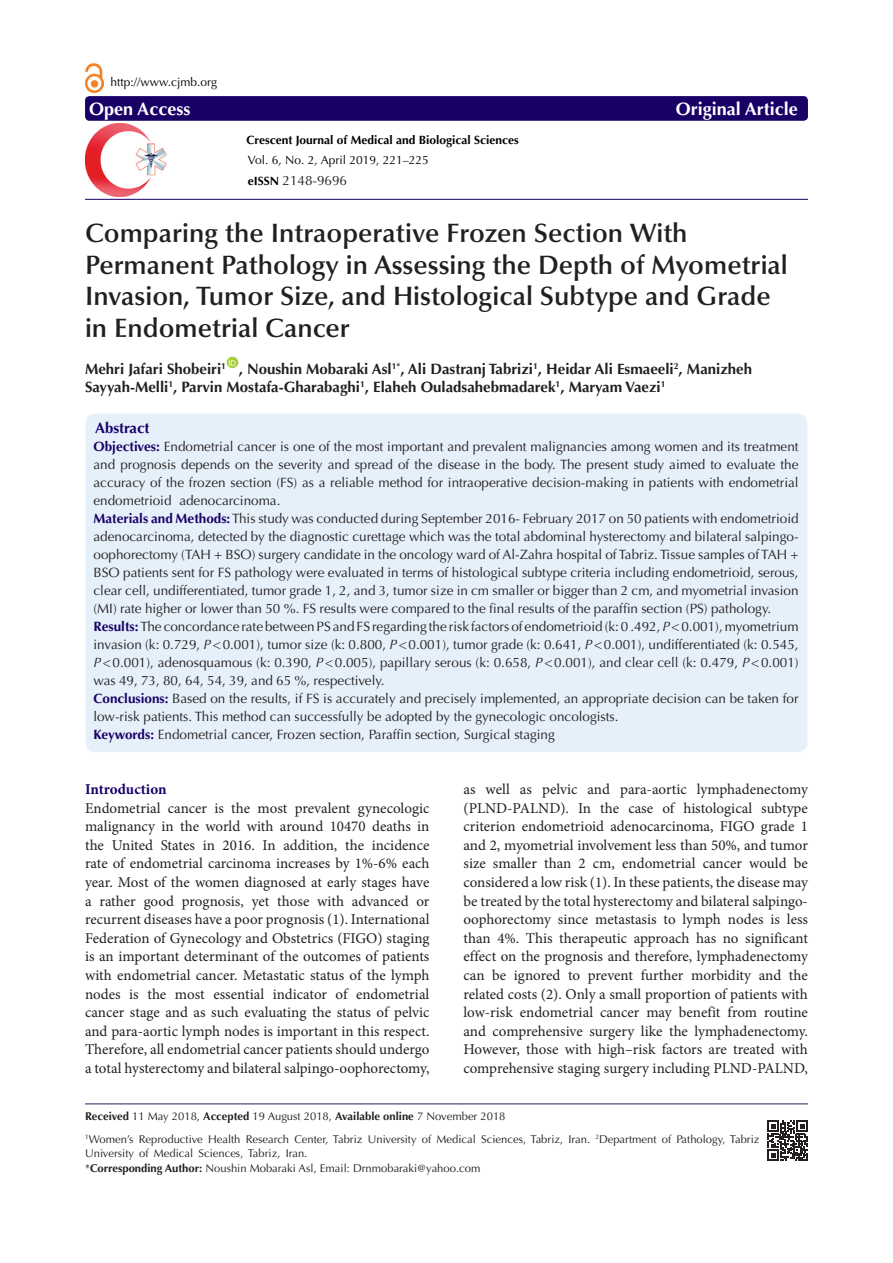
<style>
.page{position:relative;width:893px;height:1263px;background:#fff}
.page>*{position:absolute;margin:0;border:0;box-sizing:border-box;transform-origin:0 0}
.Pa3{font:600 26.7px/31.5px "Optima LT Std";color:#231f20}
.t1{font:700 18px "Optima LT Std";color:#fff}
.t2{font:15px/18.6px "Minion Pro";letter-spacing:-.005em;color:#231f20;text-align:justify}
.t3{font:700 15px/18px "Optima LT Std";color:#231f20}
.t4{font:700 15px "Minion Pro";letter-spacing:-.005em;color:#190066}
.t5{font:700 15px "Optima LT Std";color:#190066}
.t6{font:13.5px/18px "Optima LT Std";color:#231f20;text-align:justify}
.t7{font:12px "Optima LT Std";color:#000}
.t8{font:700 12px "Optima LT Std";color:#000}
.t9{font:11.25px/14.2px "Optima LT Std";color:#231f20}
.t10{font:7.8px "Arial";color:#fff}
.s1{font-weight:700;font-size:12px;color:#000}
.s2{font-weight:700;color:#190066}
.s3{font-style:italic}
.s4{font-weight:700}
</style>
<div class="page">
<div style="left:85px;top:413px;width:723px;height:340px;background:#e6f0fa;border-radius:10px"></div>
<div style="left:227px;top:357px;width:11px;height:11px;background:#a6ce39;border-radius:50%"></div>
<div style="left:85px;top:96px;width:723px;height:25px;background:#190066;border-radius:4px"></div>
<hr style="left:85px;top:199px;width:723px;height:1px;background:#190066">
<hr style="left:85px;top:1103px;width:723px;height:1px;background:#261d5c">
<img style="left:85px;top:63px;width:19px;height:30px">
<img style="left:85px;top:124px;width:82px;height:72px">
<svg style="left:768px;top:1120px;width:40px;height:41px"></svg>
<p class="t7" style="left:111px;top:75px;width:108px">http://www.cjmb.org</p>
<p class="t1" style="left:89px;top:98px;width:103px">Open Access</p>
<p class="t1" style="left:676px;top:98px;width:124px">Original Article</p>
<p class="t8" style="left:247px;top:132px;width:274px">Crescent Journal of Medical and Biological Sciences</p>
<p class="t7" style="left:248px;top:153px;width:183px">Vol. 6, No. 2, April 2019, 221–225</p>
<p class="t6" style="left:248px;top:171px;width:101px"><span class="s1">eISSN</span> 2148-9696</p>
<p class="Pa3" style="left:85px;top:218px;width:704px">Comparing the Intraoperative Frozen Section With Permanent Pathology in Assessing the Depth of Myometrial Invasion, Tumor Size, and Histological Subtype and Grade in Endometrial Cancer</p>
<p class="t3" style="left:85px;top:360px;width:143px">Mehri Jafari Shobeiri<sup>1</sup></p>
<p class="t10" style="left:228px;top:357px;width:9px">ID</p>
<p class="t3" style="left:85px;top:360px;width:668px;text-indent:154px">, Noushin Mobaraki Asl<sup>1*</sup>, Ali Dastranj Tabrizi<sup>1</sup>, Heidar Ali Esmaeeli<sup>2</sup>, Manizheh<br>Sayyah-Melli<sup>1</sup>, Parvin Mostafa-Gharabaghi<sup>1</sup>, Elaheh Ouladsahebmadarek<sup>1</sup>, Maryam Vaezi<sup>1</sup></p>
<p class="t5" style="left:95px;top:419px;width:56px">Abstract</p>
<p class="t6" style="left:94px;top:437px;width:707px"><span class="s2">Objectives:</span> Endometrial cancer is one of the most important and prevalent malignancies among women and its treatment and prognosis depends on the severity and spread of the disease in the body. The present study aimed to evaluate the accuracy of the frozen section (FS) as a reliable method for intraoperative decision-making in patients with endometrial endometrioid adenocarcinoma.</p>
<p class="t6" style="left:94px;top:509px;width:707px"><span class="s2">Materials and Methods:</span> This study was conducted during September 2016- February 2017 on 50 patients with endometrioid adenocarcinoma, detected by the diagnostic curettage which was the total abdominal hysterectomy and bilateral salpingo&shy;oophorectomy (TAH + BSO) surgery candidate in the oncology ward of Al-Zahra hospital of Tabriz. Tissue samples of TAH + BSO patients sent for FS pathology were evaluated in terms of histological subtype criteria including endometrioid, serous, clear cell, undifferentiated, tumor grade 1, 2, and 3, tumor size in cm smaller or bigger than 2 cm, and myometrial invasion (MI) rate higher or lower than 50 %. FS results were compared to the final results of the paraffin section (PS) pathology.</p>
<p class="t6" style="left:94px;top:617px;width:707px"><span class="s2">Results:</span> The concordance rate between PS and FS regarding the risk factors of endometrioid (k: 0 .492, <span class="s3">P</span>&lt;0.001), myometrium invasion (k: 0.729, <span class="s3">P</span>&lt;0.001), tumor size (k: 0.800, <span class="s3">P</span>&lt;0.001), tumor grade (k: 0.641, <span class="s3">P</span>&lt;0.001), undifferentiated (k: 0.545, <span class="s3">P</span>&lt;0.001), adenosquamous (k: 0.390, <span class="s3">P</span>&lt;0.005), papillary serous (k: 0.658, <span class="s3">P</span>&lt;0.001), and clear cell (k: 0.479, <span class="s3">P</span>&lt;0.001) was 49, 73, 80, 64, 54, 39, and 65 %, respectively.</p>
<p class="t6" style="left:94px;top:689px;width:706px"><span class="s2">Conclusions:</span> Based on the results, if FS is accurately and precisely implemented, an appropriate decision can be taken for low-risk patients. This method can successfully be adopted by the gynecologic oncologists.</p>
<p class="t6" style="left:94px;top:725px;width:463px"><span class="s2">Keywords:</span> Endometrial cancer, Frozen section, Paraffin section, Surgical staging</p>
<p class="t4" style="left:85px;top:778px;width:83px">Introduction</p>
<p class="t2" style="left:85px;top:798px;width:346px">Endometrial cancer is the most prevalent gynecologic malignancy in the world with around 10470 deaths in the United States in 2016. In addition, the incidence rate of endometrial carcinoma increases by 1%-6% each year. Most of the women diagnosed at early stages have a rather good prognosis, yet those with advanced or recurrent diseases have a poor prognosis (1). International Federation of Gynecology and Obstetrics (FIGO) staging is an important determinant of the outcomes of patients with endometrial cancer. Metastatic status of the lymph nodes is the most essential indicator of endometrial cancer stage and as such evaluating the status of pelvic and para-aortic lymph nodes is important in this respect.<br>Therefore, all endometrial cancer patients should undergo a total hysterectomy and bilateral salpingo-oophorectomy,</p>
<p class="t2" style="left:463px;top:780px;width:346px">as well as pelvic and para-aortic lymphadenectomy (PLND-PALND). In the case of histological subtype criterion endometrioid adenocarcinoma, FIGO grade 1 and 2, myometrial involvement less than 50%, and tumor size smaller than 2 cm, endometrial cancer would be considered a low risk (1). In these patients, the disease may be treated by the total hysterectomy and bilateral salpingo&shy;oophorectomy since metastasis to lymph nodes is less than 4%. This therapeutic approach has no significant effect on the prognosis and therefore, lymphadenectomy can be ignored to prevent further morbidity and the related costs (2). Only a small proportion of patients with low-risk endometrial cancer may benefit from routine and comprehensive surgery like the lymphadenectomy.<br>However, those with high–risk factors are treated with comprehensive staging surgery including PLND-PALND,</p>
<p class="t9" style="left:85px;top:1109px;width:422px"><span class="s4">Received</span> 11 May 2018, <span class="s4">Accepted</span> 19 August 2018, <span class="s4">Available online</span> 7 November 2018</p>
<p class="t9" style="left:85px;top:1132px;width:676px"><sup>1</sup>Women’s Reproductive Health Research Center, Tabriz University of Medical Sciences, Tabriz, Iran. <sup>2</sup>Department of Pathology, Tabriz<br>University of Medical Sciences, Tabriz, Iran.</p>
<p class="t9" style="left:85px;top:1161px;width:397px">*<span class="s4">Corresponding Author:</span> Noushin Mobaraki Asl, Email: Drnmobaraki@yahoo.com</p>
</div>
